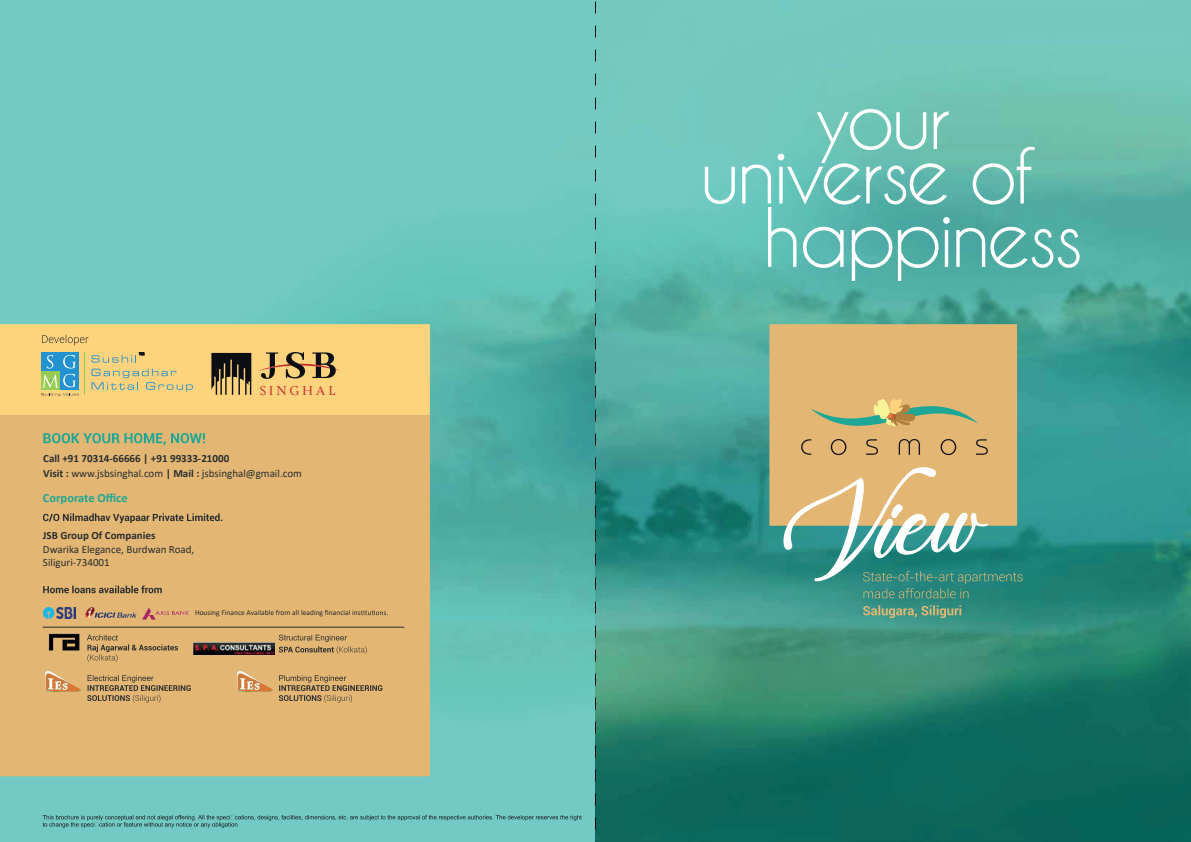
<style>
.page{position:relative;width:1191px;height:842px;background:#fff}
.page>*{position:absolute;margin:0;border:0;box-sizing:border-box;transform-origin:0 0}
.t1{font:13.9px "Hermann";letter-spacing:.2em;color:#c52e31}
.t2{font:700 12.4px "Calibri";color:#1da797}
.t3{font:700 11px/14.8px "Calibri";color:#2a2d30}
.t4{font:11px/13.4px "Calibri";color:#2a2d30}
.t5{font:7.5px "Calibri";color:#2a2d30}
.s1{font-weight:400}
</style>
<div class="page">
<img style="left:0;top:0;width:1191px;height:842px">
<div style="left:769px;top:324px;width:248px;height:202px;background:#e3b773"></div>
<div style="left:0;top:415px;width:430px;height:361px;background:#e3b773"></div>
<svg style="left:801px;top:439px;width:186px;height:16px;background:#cca468"></svg>
<svg style="left:810px;top:399px;width:168px;height:27px;background:#bcb478"></svg>
<svg style="left:705px;top:109px;width:374px;height:172px;background:#71c1b7"></svg>
<svg style="left:783px;top:467px;width:239px;height:131px;background:#8caa8b"></svg>
<svg style="left:863px;top:605px;width:98px;height:13px"></svg>
<img style="left:79px;top:604px;width:63px;height:16px">
<img style="left:142px;top:607px;width:46px;height:13px">
<img style="left:43px;top:607px;width:32px;height:11px">
<svg style="left:43px;top:433px;width:162px;height:12px;background:#98b080"></svg>
<svg style="left:43px;top:513px;width:179px;height:10px;background:#ab8d5e"></svg>
<svg style="left:43px;top:585px;width:119px;height:8px"></svg>
<svg style="left:87px;top:635px;width:91px;height:27px;background:#caa46a"></svg>
<svg style="left:279px;top:635px;width:88px;height:19px;background:#c19e66"></svg>
<svg style="left:87px;top:675px;width:104px;height:28px;background:#bf9c65"></svg>
<svg style="left:279px;top:675px;width:103px;height:28px;background:#be9b65"></svg>
<hr style="left:43px;top:627px;width:361px;height:1px;background:#2a2d30">
<img style="left:44px;top:671px;width:37px;height:21px">
<img style="left:236px;top:671px;width:37px;height:21px">
<svg style="left:43px;top:815px;width:539px;height:13px;background:#67b2ae"></svg>
<svg style="left:595px;top:2px;width:1px;height:12px"></svg>
<svg style="left:595px;top:26px;width:1px;height:12px"></svg>
<svg style="left:595px;top:50px;width:1px;height:12px"></svg>
<svg style="left:595px;top:74px;width:1px;height:12px"></svg>
<svg style="left:595px;top:98px;width:1px;height:12px"></svg>
<svg style="left:595px;top:122px;width:1px;height:12px"></svg>
<svg style="left:595px;top:146px;width:1px;height:12px"></svg>
<svg style="left:595px;top:170px;width:1px;height:12px"></svg>
<svg style="left:595px;top:194px;width:1px;height:12px"></svg>
<svg style="left:595px;top:218px;width:1px;height:12px"></svg>
<svg style="left:595px;top:242px;width:1px;height:12px"></svg>
<svg style="left:595px;top:266px;width:1px;height:12px"></svg>
<svg style="left:595px;top:290px;width:1px;height:12px"></svg>
<svg style="left:595px;top:313px;width:1px;height:12px"></svg>
<svg style="left:595px;top:337px;width:1px;height:12px"></svg>
<svg style="left:595px;top:361px;width:1px;height:12px"></svg>
<svg style="left:595px;top:385px;width:1px;height:12px"></svg>
<svg style="left:595px;top:409px;width:1px;height:12px"></svg>
<svg style="left:595px;top:433px;width:1px;height:12px"></svg>
<svg style="left:595px;top:457px;width:1px;height:12px"></svg>
<svg style="left:595px;top:481px;width:1px;height:12px"></svg>
<svg style="left:595px;top:505px;width:1px;height:12px"></svg>
<svg style="left:595px;top:529px;width:1px;height:12px"></svg>
<svg style="left:595px;top:553px;width:1px;height:12px"></svg>
<svg style="left:595px;top:577px;width:1px;height:12px"></svg>
<svg style="left:595px;top:601px;width:1px;height:12px"></svg>
<svg style="left:595px;top:625px;width:1px;height:12px"></svg>
<svg style="left:595px;top:649px;width:1px;height:12px"></svg>
<svg style="left:595px;top:673px;width:1px;height:12px"></svg>
<svg style="left:595px;top:697px;width:1px;height:12px"></svg>
<svg style="left:595px;top:721px;width:1px;height:12px"></svg>
<svg style="left:595px;top:745px;width:1px;height:12px"></svg>
<svg style="left:595px;top:769px;width:1px;height:12px"></svg>
<svg style="left:595px;top:793px;width:1px;height:12px"></svg>
<svg style="left:595px;top:817px;width:1px;height:12px"></svg>
<img style="left:42px;top:627px;width:43px;height:29px">
<img style="left:194px;top:643px;width:80px;height:11px">
<svg style="left:361px;top:610px;width:27px;height:5px"></svg>
<svg style="left:0;top:324px;width:430px;height:91px;background:#e9c77b"></svg>
<p class="t1" style="left:260px;top:380px;width:77px">SINGHAL</p>
<p class="t3" style="left:43px;top:451px;width:260px">Call +91 70314-66666 | +91 99333-21000<br>Visit : <span class="s1">www.jsbsinghal.com</span> | Mail : <span class="s1">jsbsinghal@gmail.com</span></p>
<p class="t2" style="left:43px;top:489px;width:86px">Corporate Office</p>
<p class="t3" style="left:43px;top:528px;width:114px">JSB Group Of Companies</p>
<p class="t4" style="left:43px;top:542px;width:153px">Dwarika Elegance, Burdwan Road,<br>Siliguri-734001</p>
<p class="t5" style="left:195px;top:607px;width:167px">Housing Finance Available from all leading financial ins</p>
</div>
